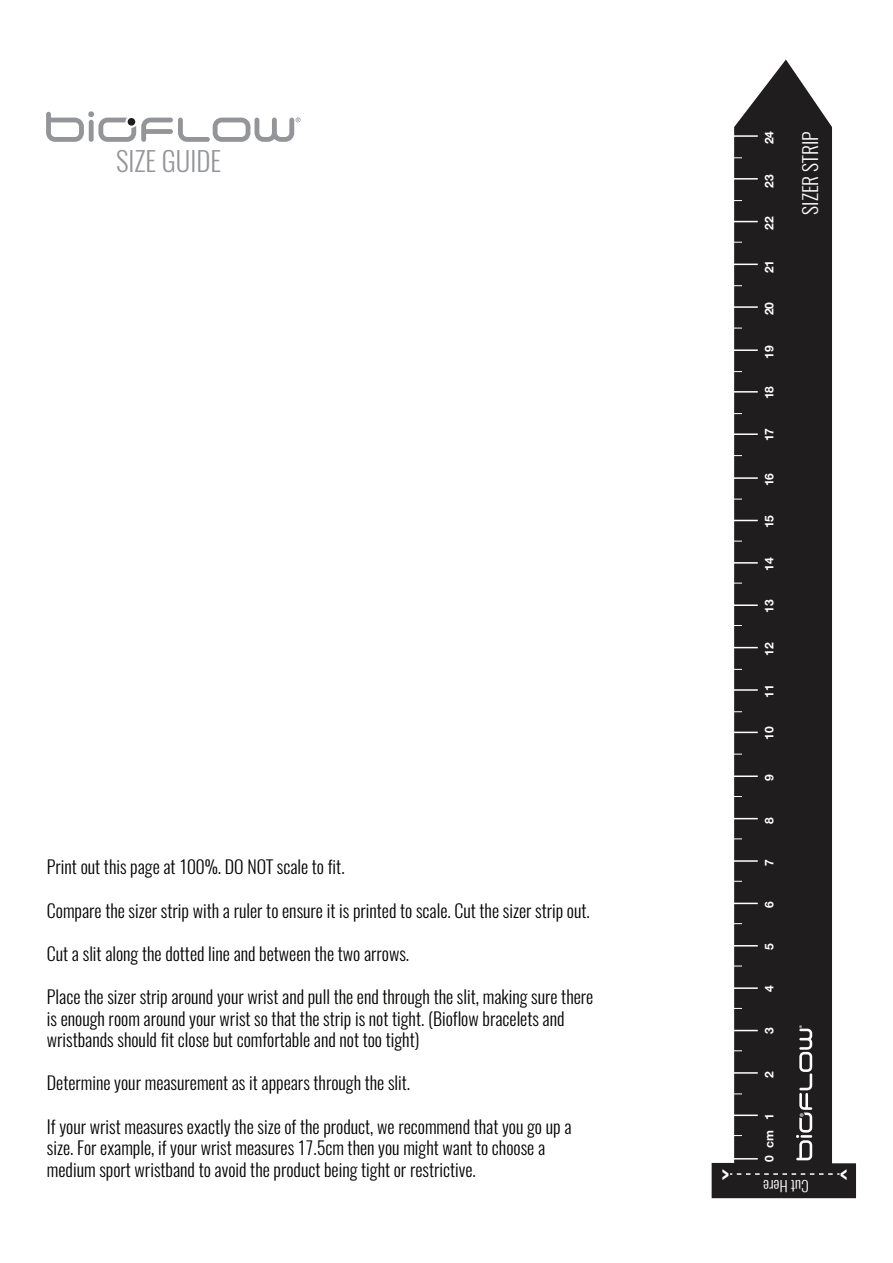
<style>
.page{position:relative;width:893px;height:1263px;background:#fff}
.page>*{position:absolute;margin:0;border:0;box-sizing:border-box;transform-origin:0 0}
.t1{font:300 27px "Oswald";color:#939598}
.t2{font:300 19.5px "Oswald";color:#fff}
.t3{font:700 19.5px "Oswald";color:#fff}
.t4{font:300 18px/21.6px "Oswald";color:#040503}
.t5{font:300 15px "Oswald";color:#fff}
.t6{font:700 12px "Helvetica Neue LT Std";color:#fff}
</style>
<div class="page">
<svg style="left:712px;top:60px;width:144px;height:1138px;fill:#201d1e"></svg>
<svg style="left:733px;top:1158px;width:25px;height:1px"></svg>
<hr style="left:733px;top:1114px;width:25px;height:2px;background:#fff">
<hr style="left:733px;top:1072px;width:25px;height:2px;background:#fff">
<svg style="left:733px;top:1030px;width:25px;height:1px"></svg>
<hr style="left:733px;top:987px;width:25px;height:2px;background:#fff">
<svg style="left:733px;top:945px;width:25px;height:1px"></svg>
<svg style="left:733px;top:903px;width:25px;height:1px"></svg>
<hr style="left:733px;top:860px;width:25px;height:2px;background:#fff">
<svg style="left:733px;top:818px;width:25px;height:1px"></svg>
<hr style="left:733px;top:775px;width:25px;height:2px;background:#fff">
<svg style="left:733px;top:732px;width:25px;height:1px"></svg>
<hr style="left:733px;top:689px;width:25px;height:2px;background:#fff">
<svg style="left:733px;top:647px;width:25px;height:1px"></svg>
<hr style="left:733px;top:604px;width:25px;height:2px;background:#fff">
<hr style="left:733px;top:562px;width:25px;height:2px;background:#fff">
<svg style="left:733px;top:520px;width:25px;height:1px"></svg>
<hr style="left:733px;top:477px;width:25px;height:2px;background:#fff">
<hr style="left:733px;top:433px;width:25px;height:2px;background:#fff">
<hr style="left:733px;top:391px;width:25px;height:2px;background:#fff">
<hr style="left:733px;top:349px;width:25px;height:2px;background:#fff">
<hr style="left:733px;top:306px;width:25px;height:2px;background:#fff">
<svg style="left:733px;top:264px;width:25px;height:1px"></svg>
<svg style="left:733px;top:221px;width:25px;height:1px"></svg>
<hr style="left:733px;top:178px;width:25px;height:2px;background:#fff">
<hr style="left:733px;top:135px;width:25px;height:2px;background:#fff">
<svg style="left:796px;top:1025px;width:16px;height:135px"></svg>
<svg style="left:46px;top:111px;width:255px;height:31px"></svg>
<svg style="left:730px;top:1169px;width:117px;height:11px"></svg>
<h1 class="t1" style="left:116px;top:143px;width:107px">SIZE GUIDE</h1>
<p class="t4" style="left:47px;top:856px;width:299px">Print out this page at 100%. DO NOT scale to fit.</p>
<p class="t4" style="left:47px;top:899px;width:544px">Compare the sizer strip with a ruler to ensure it is printed to scale. Cut the sizer strip out.</p>
<p class="t4" style="left:47px;top:943px;width:364px">Cut a slit along the dotted line and between the two arrows.</p>
<p class="t4" style="left:47px;top:986px;width:548px">Place the sizer strip around your wrist and pull the end through the slit, making sure there is enough room around your wrist so that the strip is not tight. (Bioflow bracelets and wristbands should fit close but comfortable and not too tight)</p>
<p class="t4" style="left:47px;top:1072px;width:365px">Determine your measurement as it appears through the slit.</p>
<p class="t4" style="left:47px;top:1115px;width:526px">If your wrist measures exactly the size of the product, we recommend that you go up a size. For example, if your wrist measures 17.5cm then you might want to choose a medium sport wristband to avoid the product being tight or restrictive.</p>
<p class="t3" style="left:721px;top:1160px;width:9px">&gt;</p>
<p class="t6" style="left:762px;top:144px;width:15px;rotate:-90deg">24</p>
<p class="t6" style="left:762px;top:188px;width:15px;rotate:-90deg">23</p>
<p class="t6" style="left:762px;top:230px;width:15px;rotate:-90deg">22</p>
<p class="t6" style="left:762px;top:273px;width:15px;rotate:-90deg">21</p>
<p class="t6" style="left:762px;top:315px;width:15px;rotate:-90deg">20</p>
<p class="t6" style="left:762px;top:359px;width:15px;rotate:-90deg">19</p>
<p class="t6" style="left:762px;top:399px;width:15px;rotate:-90deg">18</p>
<p class="t6" style="left:762px;top:441px;width:15px;rotate:-90deg">17</p>
<p class="t6" style="left:762px;top:486px;width:15px;rotate:-90deg">16</p>
<p class="t6" style="left:762px;top:528px;width:15px;rotate:-90deg">15</p>
<p class="t6" style="left:762px;top:570px;width:15px;rotate:-90deg">14</p>
<p class="t6" style="left:762px;top:612px;width:15px;rotate:-90deg">13</p>
<p class="t6" style="left:762px;top:656px;width:15px;rotate:-90deg">12</p>
<p class="t6" style="left:762px;top:698px;width:15px;rotate:-90deg">11</p>
<p class="t6" style="left:762px;top:740px;width:15px;rotate:-90deg">10</p>
<p class="t6" style="left:762px;top:780px;width:8px;rotate:-90deg">9</p>
<p class="t6" style="left:762px;top:824px;width:8px;rotate:-90deg">8</p>
<p class="t6" style="left:762px;top:866px;width:8px;rotate:-90deg">7</p>
<p class="t6" style="left:762px;top:908px;width:8px;rotate:-90deg">6</p>
<p class="t6" style="left:762px;top:950px;width:8px;rotate:-90deg">5</p>
<p class="t6" style="left:762px;top:992px;width:8px;rotate:-90deg">4</p>
<p class="t6" style="left:762px;top:1033px;width:8px;rotate:-90deg">3</p>
<p class="t6" style="left:762px;top:1078px;width:8px;rotate:-90deg">2</p>
<p class="t6" style="left:762px;top:1161px;width:50px;rotate:-90deg">0 cm 1</p>
<p class="t2" style="left:797px;top:215px;width:85px;rotate:-90deg">SIZER STRIP</p>
<p class="t5" style="left:809px;top:1196px;width:47px;rotate:-180deg">Cut Here</p>
</div>
